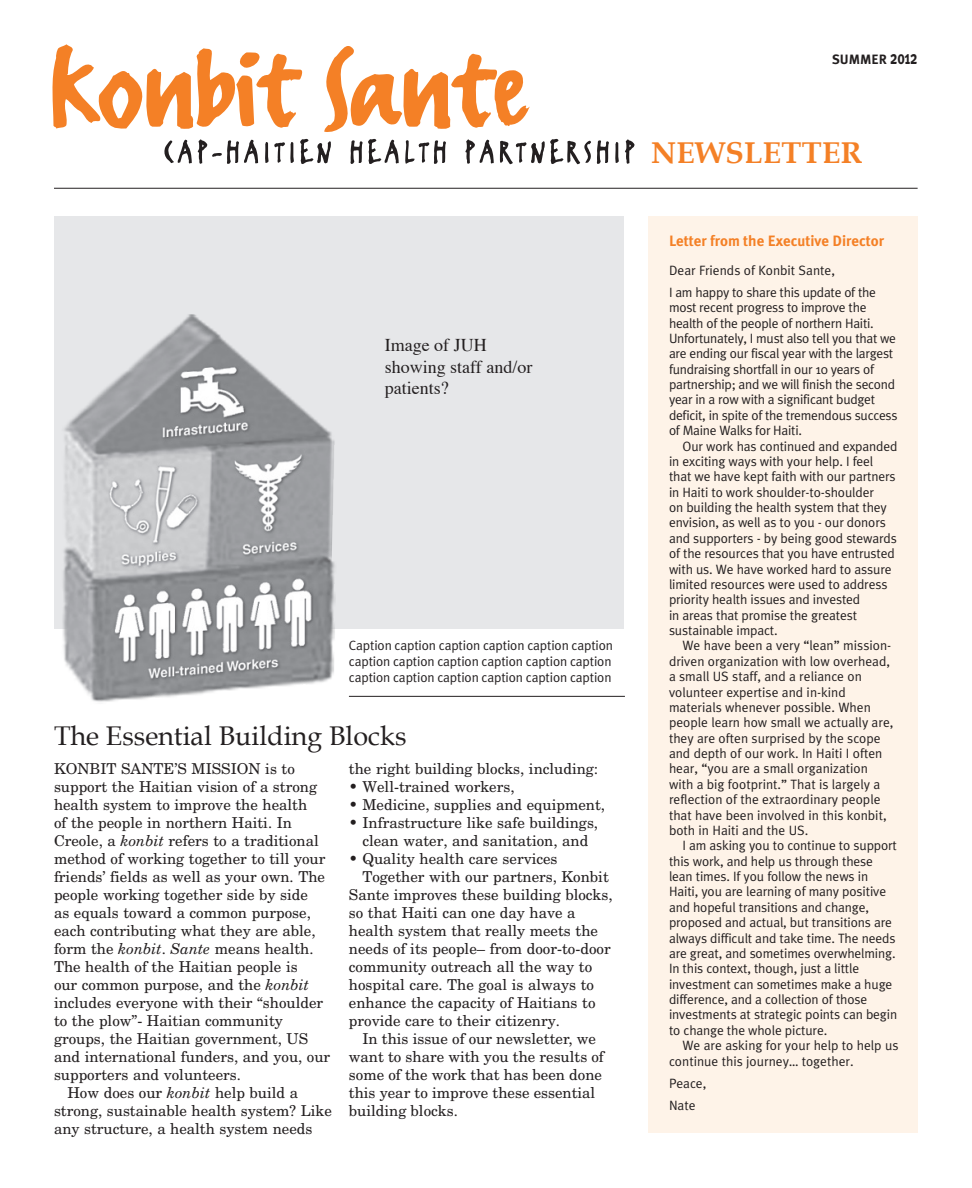
<style>
.page{position:relative;width:972px;height:1188px;background:#fff}
.page>*{position:absolute;margin:0;border:0;box-sizing:border-box;transform-origin:0 0}
.t1{font:700 30px "Book Antiqua";letter-spacing:.01em;color:#f48026}
.Headline{font:27px "Book Antiqua";color:#231f20}
.t2{font:18px/21.6px "Times";color:#231f20}
.t3{font:15px/18px "New Century Schlbk";color:#231f20}
.Headline-2{font:700 15px "Meta Plus";color:#f48026}
.t4{font:13.5px/15.3px "Meta Plus Normal";letter-spacing:-.01em;color:#231f20}
.t5{font:700 13.5px "Meta Plus";color:#231f20}
.s1{font-style:italic}
.s2{font-size:18.9px}
</style>
<div class="page">
<div style="left:648px;top:217px;width:269px;height:916px;background:#fef3e8"></div>
<hr style="left:54px;top:188px;width:864px;height:1px;background:#231f20">
<div style="left:55px;top:216px;width:569px;height:412px;background:#e6e7e9"></div>
<img style="left:54px;top:298px;width:301px;height:404px">
<hr style="left:349px;top:696px;width:276px;height:1px;background:#231f20">
<svg style="left:164px;top:140px;width:28px;height:24px"></svg>
<svg style="left:198px;top:139px;width:60px;height:25px"></svg>
<svg style="left:265px;top:142px;width:29px;height:21px"></svg>
<svg style="left:300px;top:139px;width:31px;height:25px"></svg>
<svg style="left:350px;top:139px;width:49px;height:25px"></svg>
<svg style="left:405px;top:140px;width:41px;height:24px"></svg>
<svg style="left:465px;top:139px;width:144px;height:25px"></svg>
<svg style="left:615px;top:142px;width:4px;height:21px"></svg>
<svg style="left:625px;top:139px;width:9px;height:25px"></svg>
<svg style="left:52px;top:44px;width:251px;height:85px"></svg>
<svg style="left:324px;top:46px;width:206px;height:86px"></svg>
<p class="t2" style="left:385px;top:333px;width:149px">Image of JUH showing staff and/or patients?</p>
<p class="t4" style="left:349px;top:637px;width:266px;line-height:16.2px;text-align:justify">Caption caption caption caption caption caption caption caption caption caption caption caption caption caption caption caption caption caption</p>
<p class="Headline" style="left:54px;top:719px;width:354px">The Essential Building Blocks</p>
<p class="t3" style="left:54px;top:759px;width:278px">KONBIT SANTE’S MISSION is to support the Haitian vision of a strong health system to improve the health<br>of the people in northern Haiti. In Creole, a <span class="s1">konbit</span> refers to a traditional method of working together to till your friends’ fields as well as your own. The people working together side by side<br>as equals toward a common purpose, each contributing what they are able, form the <span class="s1">konbit</span>. <span class="s1">Sante</span> means health.<br>The health of the Haitian people is<br>our common purpose, and the <span class="s1">konbit </span>includes everyone with their “shoulder to the plow”- Haitian community groups, the Haitian government, US and international funders, and you, our supporters and volunteers.</p>
<p class="t3" style="left:54px;top:1083px;width:279px;text-indent:14px">How does our <span class="s1">konbit</span> help build a strong, sustainable health system? Like any structure, a health system needs</p>
<p class="t3" style="left:349px;top:759px;width:251px">the right building blocks, including:</p>
<p class="t3" style="left:349px;top:777px;width:167px">• Well-trained workers,</p>
<p class="t3" style="left:349px;top:795px;width:258px">• Medicine, supplies and equipment,</p>
<p class="t3" style="left:349px;top:813px;width:251px;text-align:center">• Infrastructure like safe buildings, clean water, and sanitation, and</p>
<p class="t3" style="left:349px;top:849px;width:210px">• Quality health care services</p>
<p class="t3" style="left:349px;top:867px;width:265px;text-indent:14px">Together with our partners, Konbit Sante improves these building blocks, so that Haiti can one day have a health system that really meets the needs of its people– from door-to-door community outreach all the way to hospital care. The goal is always to enhance the capacity of Haitians to provide care to their citizenry.</p>
<p class="t3" style="left:349px;top:1029px;width:257px;text-indent:14px">In this issue of our newsletter, we want to share with you the results of some of the work that has been done this year to improve these essential building blocks.</p>
<p class="t5" style="left:832px;top:52px;width:87px">SUMMER <span class="s2">2012</span></p>
<p class="t1" style="left:651px;top:135px;width:213px">NEWSLETTER</p>
<p class="Headline-2" style="left:669px;top:232px;width:217px">Letter from the Executive Director</p>
<p class="t4" style="left:669px;top:262px;width:168px">Dear Friends of Konbit Sante,</p>
<p class="t4" style="left:669px;top:284px;width:230px">I am happy to share this update of the most recent progress to improve the health of the people of northern Haiti.<br>Unfortunately, I must also tell you that we are ending our fiscal year with the largest fundraising shortfall in our 10 years of partnership; and we will finish the second year in a row with a significant budget deficit, in spite of the tremendous success of Maine Walks for Haiti.</p>
<p class="t4" style="left:669px;top:438px;width:230px;text-indent:14px">Our work has continued and expanded in exciting ways with your help. I feel that we have kept faith with our partners in Haiti to work shoulder-to-shoulder<br>on building the health system that they envision, as well as to you - our donors and supporters - by being good stewards of the resources that you have entrusted with us. We have worked hard to assure limited resources were used to address priority health issues and invested<br>in areas that promise the greatest sustainable impact.</p>
<p class="t4" style="left:669px;top:638px;width:226px;text-indent:14px">We have been a very “lean” mission&shy;driven organization with low overhead, a small US staff, and a reliance on volunteer expertise and in-kind materials whenever possible. When people learn how small we actually are, they are often surprised by the scope and depth of our work. In Haiti I often hear, “you are a small organization with a big footprint.” That is largely a reflection of the extraordinary people that have been involved in this konbit, both in Haiti and the US.</p>
<p class="t4" style="left:669px;top:838px;width:230px;text-indent:14px">I am asking you to continue to support this work, and help us through these lean times. If you follow the news in Haiti, you are learning of many positive and hopeful transitions and change, proposed and actual, but transitions are always difficult and take time. The needs are great, and sometimes overwhelming.<br>In this context, though, just a little investment can sometimes make a huge difference, and a collection of those investments at strategic points can begin to change the whole picture.</p>
<p class="t4" style="left:669px;top:1038px;width:231px;text-indent:14px">We are asking for your help to help us continue this journey… together.</p>
<p class="t4" style="left:669px;top:1075px;width:39px">Peace,</p>
<p class="t4" style="left:669px;top:1097px;width:28px">Nate</p>
</div>
